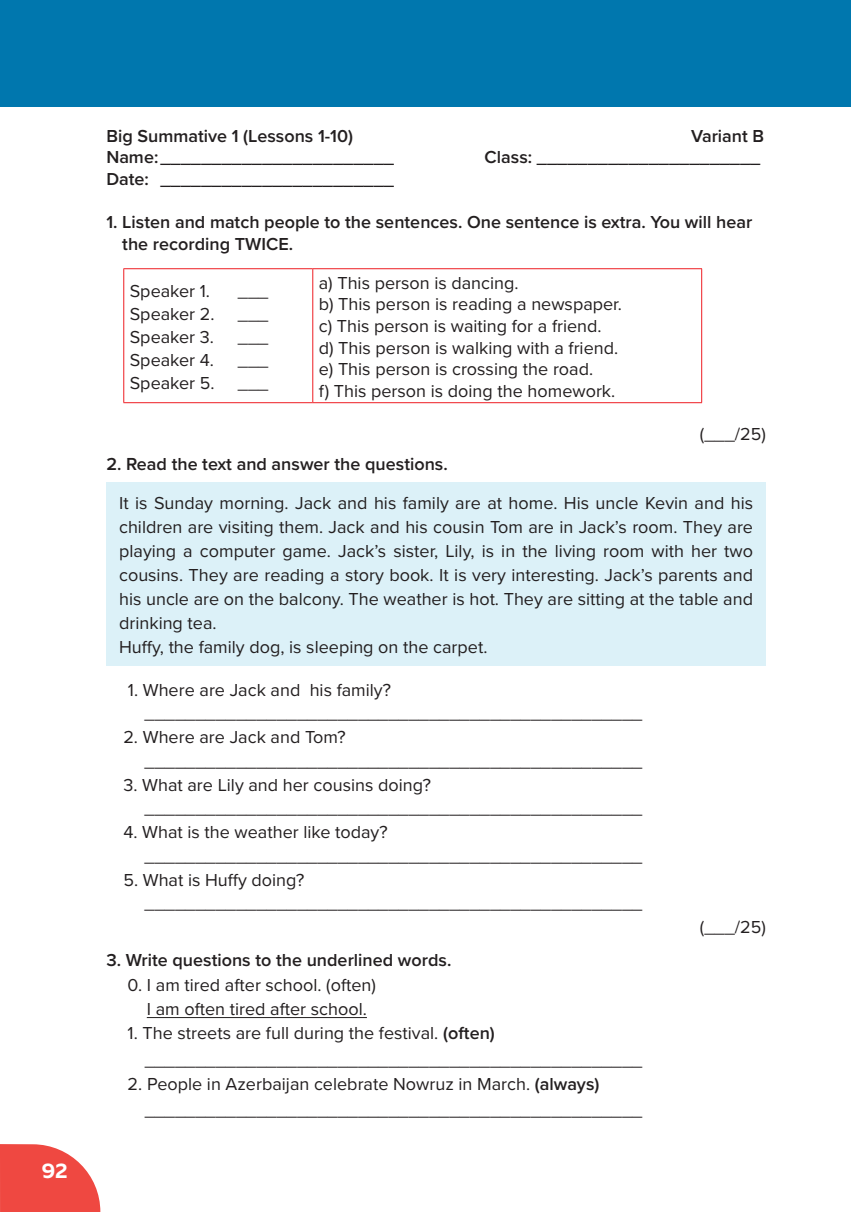
<style>
.page{position:relative;width:851px;height:1212px;background:#fff}
.page>*{position:absolute;margin:0;border:0;box-sizing:border-box;transform-origin:0 0}
.t1{font:700 21px "Muller";color:#fff}
.t2{font:18px/24px "Proxima Nova";color:#231f20}
.t3{font:600 18px/21.6px "Proxima Nova";color:#231f20}
.s1{font-weight:600}
</style>
<div class="page">
<svg style="left:0;top:1144px;width:100px;height:68px;background:#f1625c"></svg>
<hr style="left:850px;top:0;width:1px;height:106px;background:#0077ae">
<div style="left:0;top:0;width:850px;height:106px;background:#0077ae"></div>
<hr style="left:123px;top:268px;width:190px;height:1px;background:#ee1d23">
<hr style="left:123px;top:269px;width:1px;height:133px;background:#ee1d23">
<hr style="left:313px;top:268px;width:389px;height:1px;background:#ee1d23">
<hr style="left:312px;top:269px;width:1px;height:133px;background:#ee1d23">
<hr style="left:701px;top:269px;width:1px;height:133px;background:#ee1d23">
<hr style="left:123px;top:402px;width:190px;height:1px;background:#ee1d23">
<hr style="left:313px;top:402px;width:389px;height:1px;background:#ee1d23">
<div style="left:106px;top:482px;width:659px;height:184px;background:#dcf1f8"></div>
<hr style="left:147px;top:1017px;width:220px;height:1px;background:#231f20">
<p class="t1" style="left:42px;top:1157px;width:27px">92</p>
<p class="t3" style="left:106px;top:124px;width:248px">Big Summative 1 (Lessons 1-10)</p>
<p class="t3" style="left:691px;top:124px;width:75px">Variant B</p>
<p class="t3" style="left:106px;top:146px;width:289px">Name:_______________________</p>
<p class="t3" style="left:484px;top:146px;width:277px">Class: ______________________</p>
<p class="t3" style="left:106px;top:168px;width:289px">Date: _______________________</p>
<p class="t3" style="left:122px;top:211px;width:631px;text-indent:-16px">1. Listen and match people to the sentences. One sentence is extra. You will hear the recording TWICE.</p>
<p class="t2" style="left:130px;top:278px;width:82px">Speaker 1.</p>
<p class="t2" style="left:238px;top:278px;width:32px">___</p>
<p class="t2" style="left:130px;top:301px;width:86px">Speaker 2.</p>
<p class="t2" style="left:238px;top:301px;width:32px">___</p>
<p class="t2" style="left:130px;top:324px;width:86px">Speaker 3.</p>
<p class="t2" style="left:238px;top:324px;width:32px">___</p>
<p class="t2" style="left:130px;top:347px;width:86px">Speaker 4.</p>
<p class="t2" style="left:238px;top:347px;width:32px">___</p>
<p class="t2" style="left:130px;top:370px;width:86px">Speaker 5.</p>
<p class="t2" style="left:238px;top:370px;width:32px">___</p>
<p class="t2" style="left:319px;top:271px;width:304px;line-height:21.6px">a) This person is dancing.<br>b) This person is reading a newspaper. c) This person is waiting for a friend.<br>d) This person is walking with a friend. e) This person is crossing the road.<br>f) This person is doing the homework.</p>
<p class="t2" style="left:699px;top:421px;width:67px">(___/25)</p>
<p class="t3" style="left:106px;top:453px;width:343px">2. Read the text and answer the questions.</p>
<p class="t2" style="left:119px;top:490px;width:635px">It is Sunday morning. Jack and his family are at home. His uncle Kevin and his children are visiting them. Jack and his cousin Tom are in Jack’s room. They are playing a computer game. Jack’s sister, Lily, is in the living room with her two cousins. They are reading a story book. It is very interesting. Jack’s parents and his uncle are on the balcony. The weather is hot. They are sitting at the table and drinking tea.<br>Huffy, the family dog, is sleeping on the carpet.</p>
<p class="t2" style="left:145px;top:677px;width:499px;text-indent:-17px">1. Where are Jack and his family? _________________________________________________</p>
<p class="t2" style="left:145px;top:724px;width:499px;text-indent:-21px">2. Where are Jack and Tom? _________________________________________________</p>
<p class="t2" style="left:145px;top:772px;width:499px;text-indent:-21px">3. What are Lily and her cousins doing? _________________________________________________</p>
<p class="t2" style="left:145px;top:819px;width:499px;text-indent:-21px">4. What is the weather like today? _________________________________________________</p>
<p class="t2" style="left:145px;top:867px;width:499px;text-indent:-21px">5. What is Huffy doing? _________________________________________________</p>
<p class="t2" style="left:699px;top:914px;width:67px">(___/25)</p>
<p class="t3" style="left:106px;top:949px;width:346px">3. Write questions to the underlined words.</p>
<p class="t2" style="left:128px;top:971px;width:250px;text-align:center">0. I am tired after school. (often)<br>I am often tired after school.</p>
<p class="t2" style="left:145px;top:1019px;width:499px;line-height:26.4px;text-indent:-17px">1. The streets are full during the festival. <span class="s1">(often) </span>_________________________________________________</p>
<p class="t2" style="left:145px;top:1070px;width:499px;line-height:26.4px;text-indent:-17px">2. People in Azerbaijan celebrate Nowruz in March. <span class="s1">(always) </span>_________________________________________________</p>
</div>
